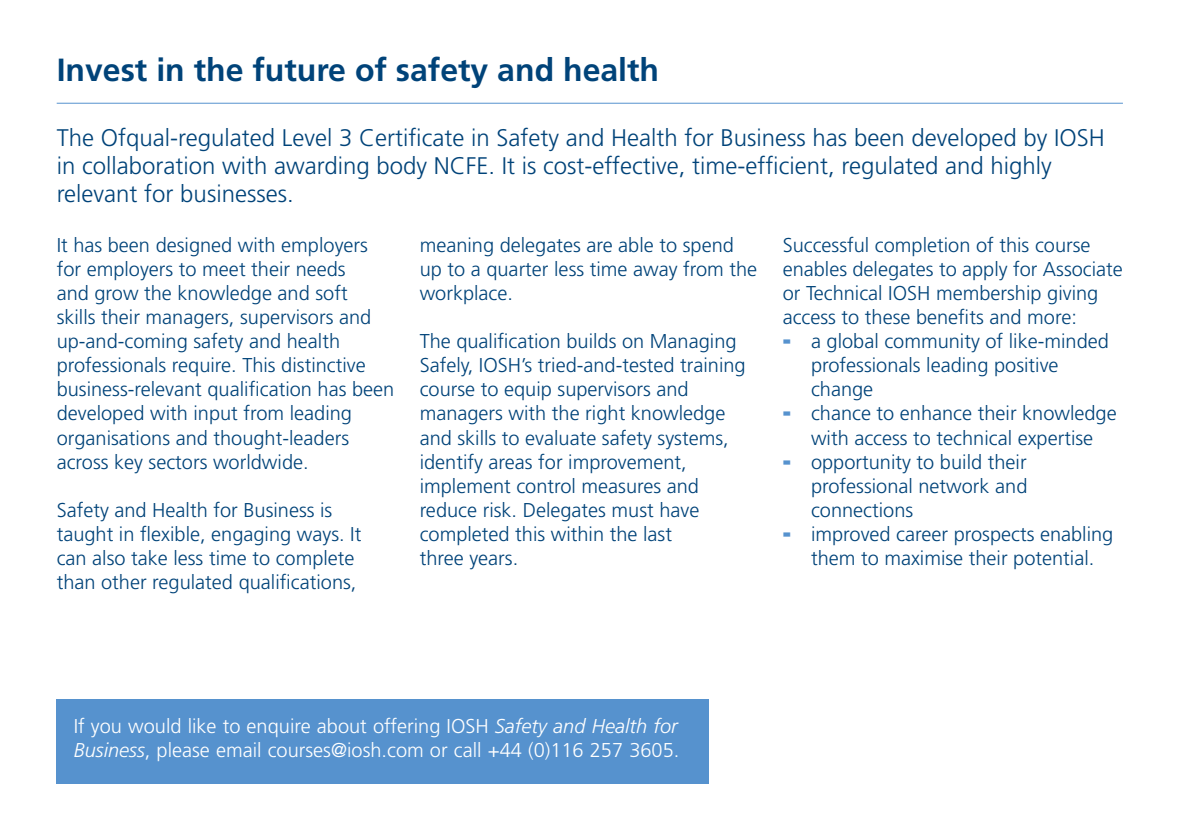
<style>
.page{position:relative;width:1191px;height:840px;background:#fff}
.page>*{position:absolute;margin:0;border:0;box-sizing:border-box;transform-origin:0 0}
.t1{font:700 32px "Frutiger";color:#004379}
.t2{font:300 24px/28px "Frutiger";color:#004379}
.t3{font:300 20px/24px "Frutiger";color:#004379}
.t4{font:300 20px/24px "Frutiger";color:#fff}
.s1{font-weight:900;font-size:24px;color:#5692ce}
.s2{font-style:italic}
</style>
<div class="page">
<hr style="left:57px;top:103px;width:1066px;height:1px;background:#5692ce">
<div style="left:57px;top:698px;width:652px;height:84px;background:#5692ce"></div>
<h1 class="t1" style="left:57px;top:51px;width:604px">Invest in the future of safety and health</h1>
<p class="t2" style="left:57px;top:124px;width:1049px">The Ofqual-regulated Level 3 Certificate in Safety and Health for Business has been developed by IOSH in collaboration with awarding body NCFE. It is cost-effective, time-efficient, regulated and highly relevant for businesses.</p>
<p class="t3" style="left:57px;top:233px;width:339px">It has been designed with employers for employers to meet their needs<br>and grow the knowledge and soft<br>skills their managers, supervisors and up-and-coming safety and health professionals require. This distinctive business-relevant qualification has been developed with input from leading organisations and thought-leaders across key sectors worldwide.</p>
<p class="t3" style="left:57px;top:497px;width:306px">Safety and Health for Business is taught in flexible, engaging ways. It can also take less time to complete than other regulated qualifications,</p>
<p class="t3" style="left:782px;top:233px;width:342px">Successful completion of this course enables delegates to apply for Associate or Technical IOSH membership giving access to these benefits and more:</p>
<p class="t3" style="left:811px;top:329px;width:299px;text-indent:-28px"><span class="s1">-</span> a global community of like-minded professionals leading positive change</p>
<p class="t3" style="left:782px;top:401px;width:335px;text-align:center"><span class="s1">-</span> chance to enhance their knowledge with access to technical expertise</p>
<p class="t3" style="left:811px;top:449px;width:218px;text-align:justify;text-indent:-28px"><span class="s1">-</span> opportunity to build their professional network and connections</p>
<p class="t3" style="left:782px;top:521px;width:332px;text-align:center"><span class="s1">-</span> improved career prospects enabling them to maximise their potential.</p>
<p class="t3" style="left:420px;top:233px;width:339px">meaning delegates are able to spend up to a quarter less time away from the workplace.</p>
<p class="t3" style="left:420px;top:329px;width:327px">The qualification builds on Managing<br>Safely, IOSH’s tried-and-tested training course to equip supervisors and managers with the right knowledge and skills to evaluate safety systems, identify areas for improvement, implement control measures and reduce risk. Delegates must have completed this within the last<br>three years.</p>
<p class="t4" style="left:74px;top:713px;width:607px">If you would like to enquire about offering IOSH <span class="s2">Safety and Health for<br>Business</span>, please email courses@iosh.com or call +44 (0)116 257 3605.</p>
</div>
